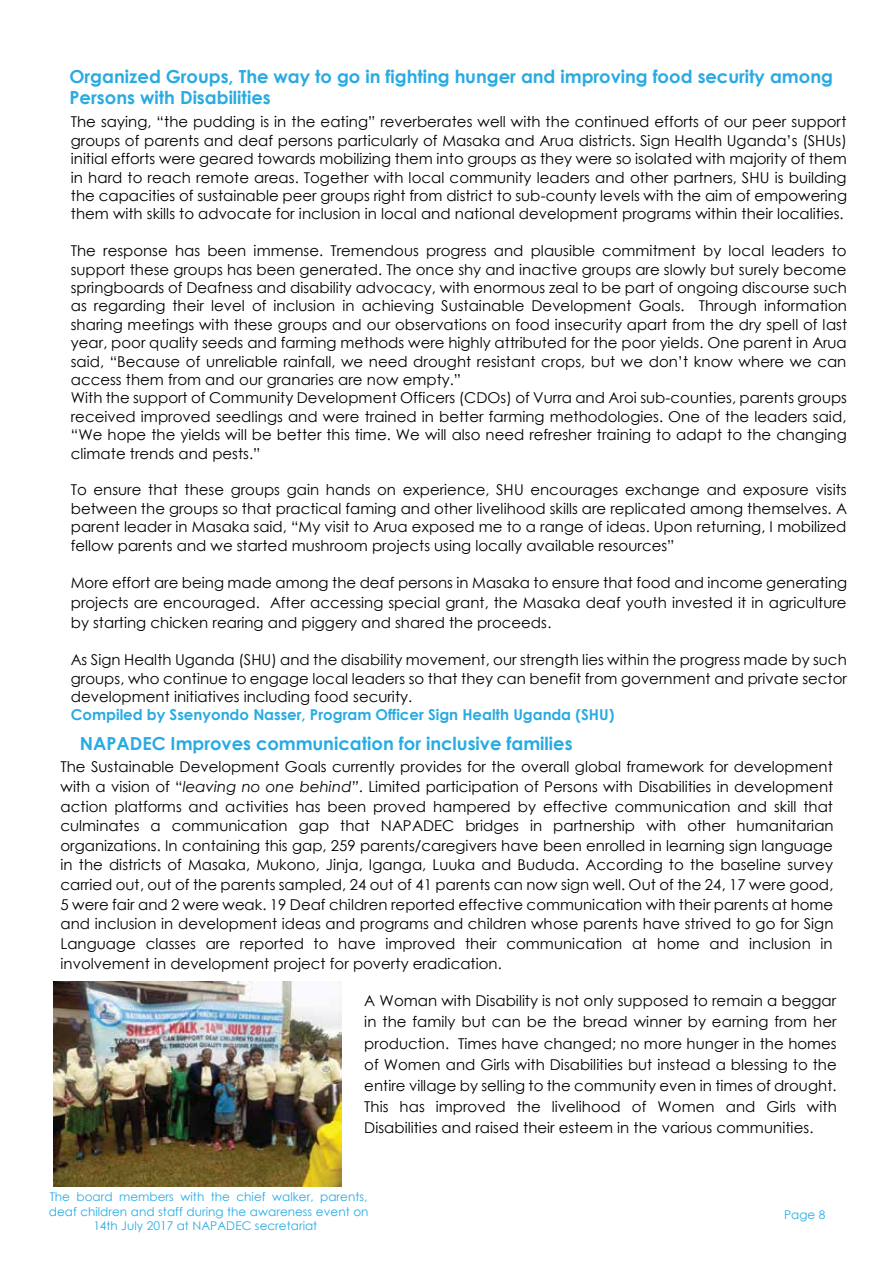
<style>
.page{position:relative;width:893px;height:1263px;background:#fff}
.page>*{position:absolute;margin:0;border:0;box-sizing:border-box;transform-origin:0 0}
.t1{font:700 18px/21.6px "Century Gothic";color:#29abe2}
.t2{font:15px/18.5px "Century Gothic";letter-spacing:.005em;color:#010101;text-align:justify}
.t3{font:700 15px "Century Gothic";color:#29abe2}
.t4{font:12px/14.4px "Century Gothic";color:#29abe2;text-align:center}
.s1{font-style:italic}
</style>
<div class="page">
<img style="left:53px;top:981px;width:288px;height:205px">
<p class="t1" style="left:70px;top:65px;width:765px">Organized Groups, The way to go in fighting hunger and improving food security among<br>Persons with Disabilities</p>
<p class="t2" style="left:71px;top:113px;width:778px">The saying, “the pudding is in the eating” reverberates well with the continued efforts of our peer support groups of parents and deaf persons particularly of Masaka and Arua districts. Sign Health Uganda’s (SHUs) initial efforts were geared towards mobilizing them into groups as they were so isolated with majority of them in hard to reach remote areas. Together with local community leaders and other partners, SHU is building the capacities of sustainable peer groups right from district to sub-county levels with the aim of empowering them with skills to advocate for inclusion in local and national development programs within their localities.</p>
<p class="t2" style="left:71px;top:241px;width:778px;text-align:left">The response has been immense. Tremendous progress and plausible commitment by local leaders to support these groups has been generated. The once shy and inactive groups are slowly but surely become springboards of Deafness and disability advocacy, with enormous zeal to be part of ongoing discourse such as regarding their level of inclusion in achieving Sustainable Development Goals. Through information sharing meetings with these groups and our observations on food insecurity apart from the dry spell of last year, poor quality seeds and farming methods were highly attributed for the poor yields. One parent in Arua said, “Because of unreliable rainfall, we need drought resistant crops, but we don’t know where we can access them from and our granaries are now empty.”<br>With the support of Community Development Officers (CDOs) of Vurra and Aroi sub-counties, parents groups received improved seedlings and were trained in better farming methodologies. One of the leaders said, “We hope the yields will be better this time. We will also need refresher training to adapt to the changing climate trends and pests.”</p>
<p class="t2" style="left:71px;top:480px;width:778px">To ensure that these groups gain hands on experience, SHU encourages exchange and exposure visits between the groups so that practical faming and other livelihood skills are replicated among themselves. A parent leader in Masaka said, “My visit to Arua exposed me to a range of ideas. Upon returning, I mobilized fellow parents and we started mushroom projects using locally available resources”</p>
<p class="t2" style="left:71px;top:573px;width:778px;line-height:19.6px">More effort are being made among the deaf persons in Masaka to ensure that food and income generating projects are encouraged. After accessing special grant, the Masaka deaf youth invested it in agriculture by starting chicken rearing and piggery and shared the proceeds.</p>
<p class="t2" style="left:71px;top:650px;width:778px">As Sign Health Uganda (SHU) and the disability movement, our strength lies within the progress made by such groups, who continue to engage local leaders so that they can benefit from government and private sector development initiatives including food security.</p>
<p class="t3" style="left:71px;top:703px;width:545px">Compiled by Ssenyondo Nasser, Program Officer Sign Health Uganda (SHU)</p>
<p class="t1" style="left:80px;top:732px;width:494px">NAPADEC Improves communication for inclusive families</p>
<p class="t2" style="left:61px;top:757px;width:774px;line-height:19.6px">The Sustainable Development Goals currently provides for the overall global framework for development with a vision of “<span class="s1">leaving no one behind”</span>. Limited participation of Persons with Disabilities in development action platforms and activities has been proved hampered by effective communication and skill that culminates a communication gap that NAPADEC bridges in partnership with other humanitarian organizations. In containing this gap, 259 parents/caregivers have been enrolled in learning sign language in the districts of Masaka, Mukono, Jinja, Iganga, Luuka and Bududa. According to the baseline survey carried out, out of the parents sampled, 24 out of 41 parents can now sign well. Out of the 24, 17 were good, 5 were fair and 2 were weak. 19 Deaf children reported effective communication with their parents at home and inclusion in development ideas and programs and children whose parents have strived to go for Sign Language classes are reported to have improved their communication at home and inclusion in involvement in development project for poverty eradication.</p>
<p class="t2" style="left:364px;top:990px;width:474px;line-height:21.1px">A Woman with Disability is not only supposed to remain a beggar in the family but can be the bread winner by earning from her production. Times have changed; no more hunger in the homes of Women and Girls with Disabilities but instead a blessing to the entire village by selling to the community even in times of drought.<br>This has improved the livelihood of Women and Girls with Disabilities and raised their esteem in the various communities.</p>
<p class="t4" style="left:49px;top:1189px;width:321px">The board members with the chief walker, parents, deaf children and staff during the awareness event on<br>14th July 2017 at NAPADEC secretariat</p>
<p class="t4" style="left:784px;top:1207px;width:43px">Page 8</p>
</div>
